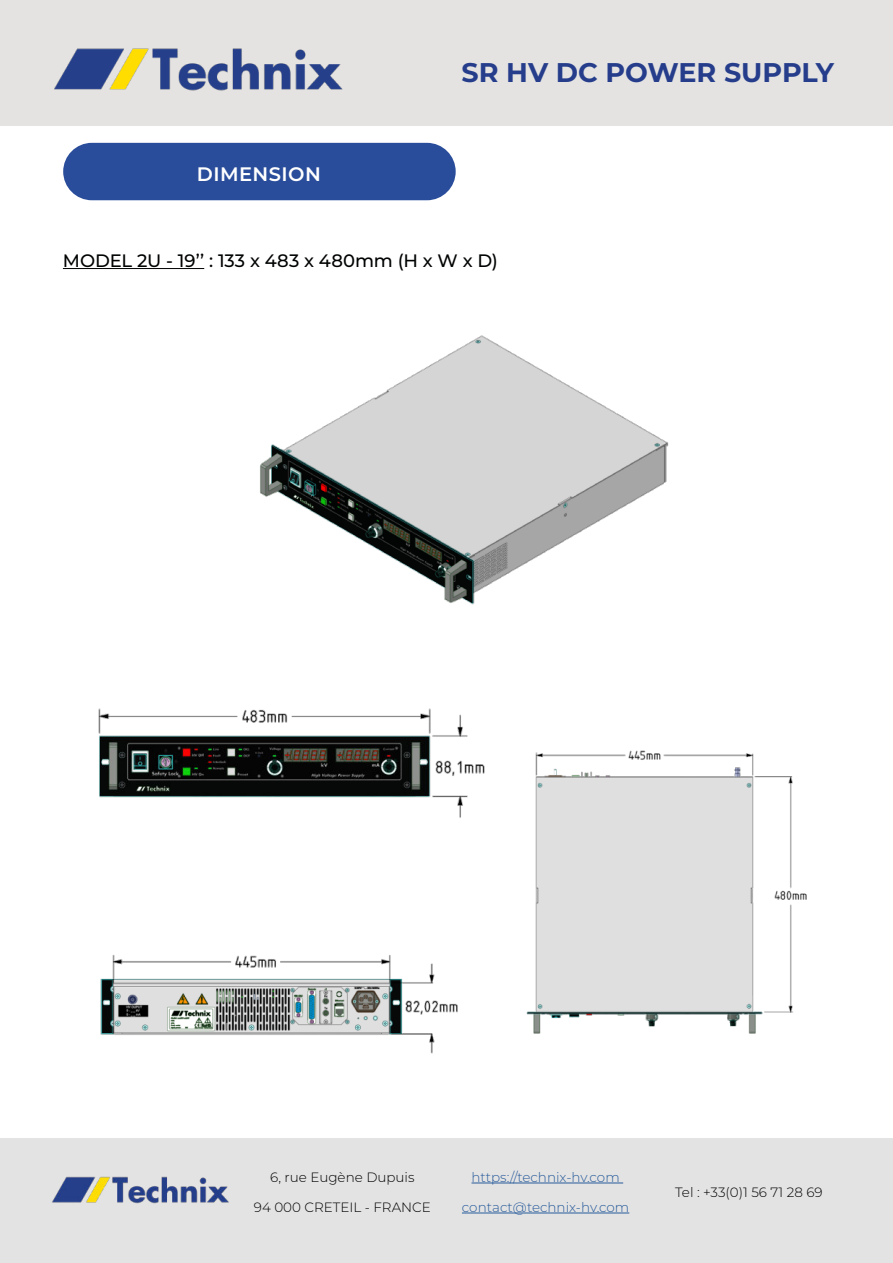
<style>
.page{position:relative;width:893px;height:1263px;background:#fff}
.page>*{position:absolute;margin:0;border:0;box-sizing:border-box;transform-origin:0 0}
.t1{font:700 27px "Montserrat";color:#253d8b}
.t2{font:600 19.5px "Montserrat";letter-spacing:.02em;color:#fff}
.t3{font:500 18px "Montserrat";color:#010202}
.t4{font:300 13.5px "Montserrat";color:#000}
.t5{font:300 13.5px "Montserrat";color:#265b9b}
</style>
<div class="page">
<div style="left:0;top:1138px;width:893px;height:125px;background:#e4e3e3"></div>
<img style="left:52px;top:1176px;width:177px;height:28px">
<hr style="left:471px;top:1183px;width:152px;height:1px;background:#265b9b">
<hr style="left:462px;top:1213px;width:167px;height:1px;background:#265b9b">
<div style="left:0;top:0;width:893px;height:125px;background:#e4e3e2"></div>
<img style="left:54px;top:48px;width:289px;height:43px">
<img style="left:260px;top:335px;width:409px;height:270px">
<img style="left:526px;top:750px;width:281px;height:284px">
<img style="left:98px;top:708px;width:387px;height:110px">
<img style="left:100px;top:955px;width:358px;height:99px">
<div style="left:63px;top:143px;width:393px;height:57px;background:#294d9b;border-radius:29px"></div>
<hr style="left:63px;top:268px;width:141px;height:1px;background:#010202">
<h2 class="t2" style="left:197px;top:163px;width:125px">DIMENSION</h2>
<h1 class="t1" style="left:462px;top:57px;width:374px">SR HV DC POWER SUPPLY</h1>
<h3 class="t3" style="left:63px;top:253px;width:437px">MODEL 2U - 19’’ : 133 x 483 x 480mm (H x W x D)</h3>
<p class="t4" style="left:270px;top:1172px;width:146px">6, rue Eugène Dupuis</p>
<p class="t4" style="left:254px;top:1202px;width:178px">94 000 CRETEIL - FRANCE</p>
<p class="t5" style="left:471px;top:1170px;width:150px">https://technix-hv.com</p>
<p class="t5" style="left:462px;top:1200px;width:169px">contact@technix-hv.com</p>
<p class="t4" style="left:675px;top:1186px;width:149px">Tel : +33(0)1 56 71 28 69</p>
</div>
